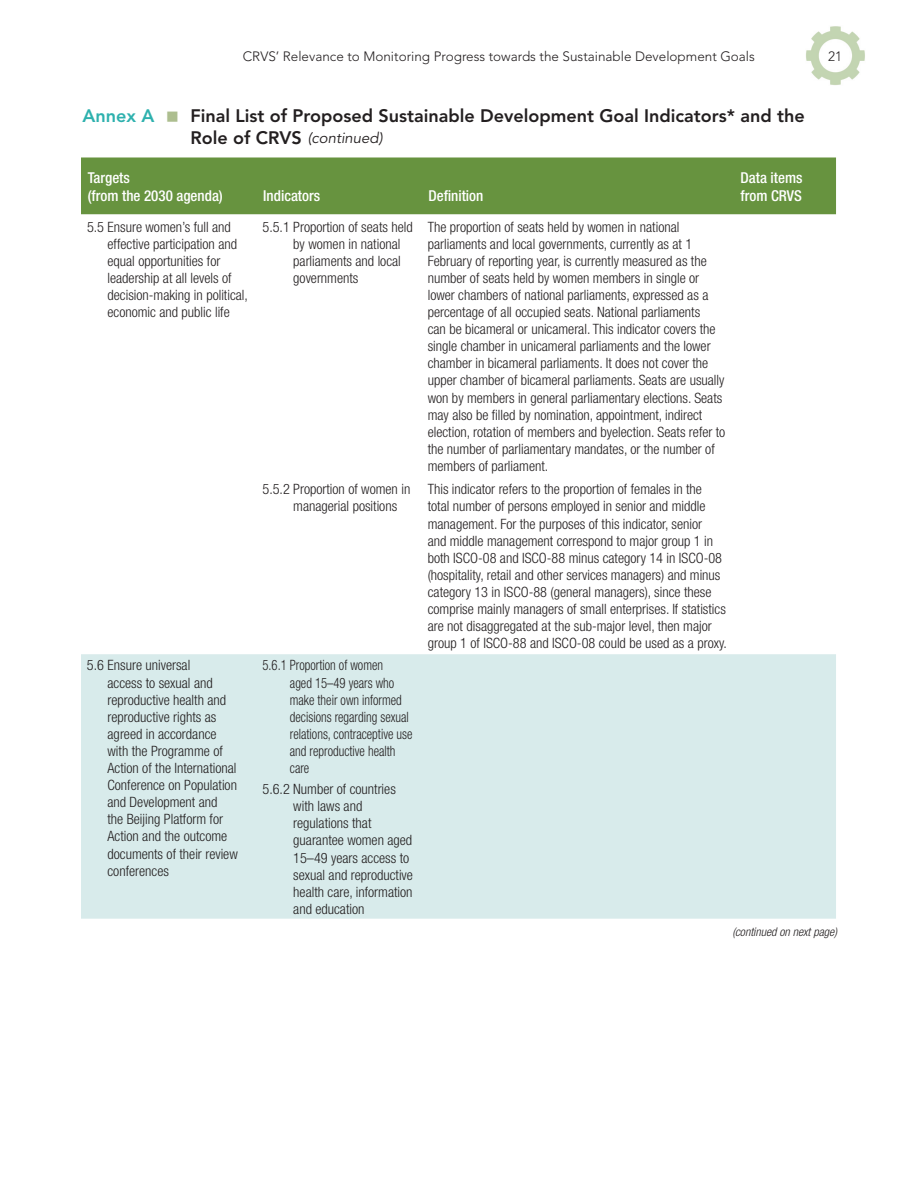
<style>
.page{position:relative;width:918px;height:1188px;background:#fff}
.page>*{position:absolute;margin:0;border:0;box-sizing:border-box;transform-origin:0 0}
.t1{font:800 18px/21.6px "Avenir LT Std";color:#231f20}
.t2{font:800 18px "Avenir LT Std";color:#2eb1ae}
.t3{font:500 condensed 15px/18px "Helvetica Neue";color:#fff}
.t4{font:italic 15px "Avenir LT Std";color:#231f20}
.t5{font:300 condensed 14.25px/17.1px "Helvetica Neue";color:#231f20}
.t6{font:300 condensed 14.25px/17.1px "Helvetica Neue";color:#231f20;scale:.89 1}
.t7{font:300 13.5px "Avenir LT Std";color:#231f20}
.t8{font:italic 300 condensed 12px "Helvetica Neue";color:#231f20}
</style>
<div class="page">
<img style="left:806px;top:26px;width:59px;height:59px">
<div style="left:81px;top:157px;width:755px;height:57px;background:#67933f"></div>
<div style="left:81px;top:654px;width:755px;height:265px;background:#d8ebeb"></div>
<p class="t7" style="left:243px;top:48px;width:514px">CRVS’ Relevance to Monitoring Progress towards the Sustainable Development Goals</p>
<p class="t7" style="left:828px;top:48px;width:16px">21</p>
<p class="t2" style="left:82px;top:105px;width:73px">Annex A</p>
<p class="t1" style="left:190px;top:105px;width:616px">Final List of Proposed Sustainable Development Goal Indicators* and the<br>Role of CRVS</p>
<p class="t3" style="left:88px;top:168px;width:137px">Targets<br>(from the 2030 agenda)</p>
<p class="t4" style="left:308px;top:129px;width:77px">(continued)</p>
<p class="t3" style="left:741px;top:168px;width:63px">Data items from CRVS</p>
<p class="t3" style="left:263px;top:186px;width:58px">Indicators</p>
<p class="t3" style="left:428px;top:186px;width:56px">Definition</p>
<p class="t5" style="left:108px;top:218px;width:142px;text-indent:-21px">5.5 Ensure women’s full and effective participation and equal opportunities for leadership at all levels of decision-making in political, economic and public life</p>
<p class="t5" style="left:293px;top:218px;width:121px;text-indent:-31px">5.5.1 Proportion of seats held by women in national parliaments and local governments</p>
<p class="t5" style="left:428px;top:218px;width:299px">The proportion of seats held by women in national parliaments and local governments, currently as at 1<br>February of reporting year, is currently measured as the number of seats held by women members in single or lower chambers of national parliaments, expressed as a percentage of all occupied seats. National parliaments<br>can be bicameral or unicameral. This indicator covers the single chamber in unicameral parliaments and the lower chamber in bicameral parliaments. It does not cover the upper chamber of bicameral parliaments. Seats are usually won by members in general parliamentary elections. Seats may also be filled by nomination, appointment, indirect election, rotation of members and byelection. Seats refer to the number of parliamentary mandates, or the number of members of parliament.</p>
<p class="t5" style="left:293px;top:481px;width:119px;text-indent:-31px">5.5.2 Proportion of women in managerial positions</p>
<p class="t5" style="left:428px;top:481px;width:301px">This indicator refers to the proportion of females in the total number of persons employed in senior and middle management. For the purposes of this indicator, senior<br>and middle management correspond to major group 1 in both ISCO-08 and ISCO-88 minus category 14 in ISCO-08 (hospitality, retail and other services managers) and minus category 13 in ISCO-88 (general managers), since these comprise mainly managers of small enterprises. If statistics are not disaggregated at the sub-major level, then major group 1 of ISCO-88 and ISCO-08 could be used as a proxy.</p>
<p class="t5" style="left:108px;top:657px;width:132px;text-indent:-21px">5.6 Ensure universal<br>access to sexual and reproductive health and reproductive rights as agreed in accordance with the Programme of<br>Action of the International<br>Conference on Population and Development and<br>the Beijing Platform for<br>Action and the outcome documents of their review conferences</p>
<p class="t6" style="left:290px;top:657px;width:139px;text-indent:-27px">5.6.1 Proportion of women<br>aged 15–49 years who make their own informed decisions regarding sexual relations, contraceptive use and reproductive health care</p>
<p class="t5" style="left:293px;top:780px;width:121px;text-indent:-31px">5.6.2 Number of countries with laws and regulations that guarantee women aged<br>15–49 years access to sexual and reproductive health care, information and education</p>
<p class="t8" style="left:732px;top:925px;width:106px">(continued on next page)</p>
</div>
